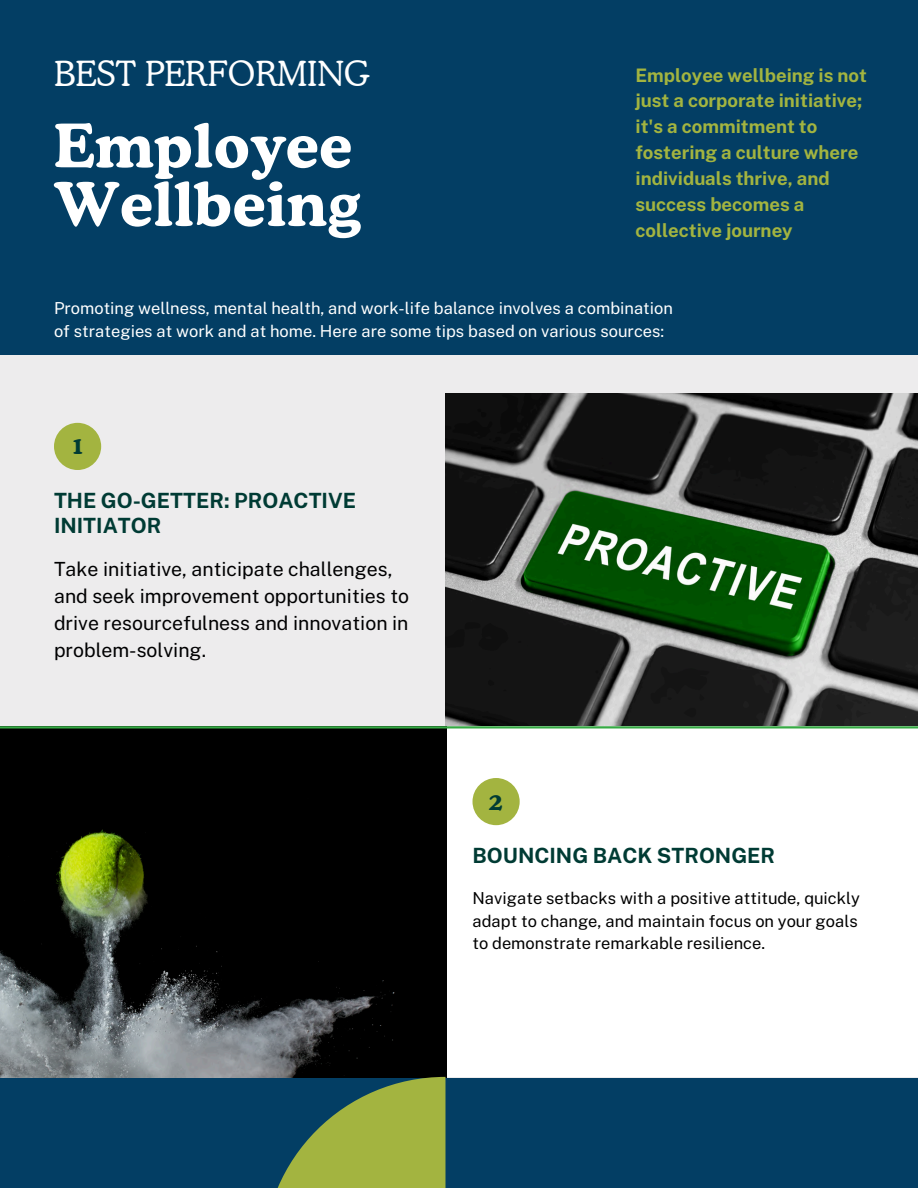
<style>
.page{position:relative;width:918px;height:1188px;background:#edeced}
.page>*{position:absolute;margin:0;border:0;box-sizing:border-box;transform-origin:0 0}
.t1{font:700 60px/58.5px "Cooper BT";letter-spacing:.015em;color:#fff}
.t2{font:300 34.5px "Cooper BT";color:#fff}
.t3{font:700 23.25px "Cooper BT";color:#003b34}
.t4{font:700 21px/24.8px "Public Sans";color:#003b34}
.t5{font:19.5px/27px "Public Sans";color:#000001}
.t6{font:700 18.6px/25.8px "Public Sans";color:#a3b440}
.t7{font:16.5px/22.5px "Public Sans";color:#fff}
.t8{font:16.5px/22.5px "Public Sans";color:#000001}
</style>
<div class="page">
<div style="left:0;top:0;width:918px;height:354px;background:#033e64"></div>
<div style="left:0;top:1078px;width:918px;height:110px;background:#033e64"></div>
<img style="left:446px;top:394px;width:472px;height:332px">
<div style="left:440px;top:726px;width:478px;height:351px;background:#fff"></div>
<img style="left:0;top:729px;width:446px;height:348px">
<div style="left:472px;top:778px;width:48px;height:47px;background:#a3b440;border-radius:50%"></div>
<div style="left:54px;top:423px;width:47px;height:47px;background:#a3b440;border-radius:50%"></div>
<svg style="left:263px;top:1077px;width:182px;height:111px"></svg>
<hr style="left:0;top:726px;width:918px;height:3px;background:#36a944">
<h1 class="t2" style="left:54px;top:52px;width:316px">BEST PERFORMING</h1>
<h2 class="t1" style="left:54px;top:116px;width:307px">Employee<br>Wellbeing</h2>
<p class="t6" style="left:636px;top:62px;width:233px">Employee wellbeing is not just a corporate initiative; it's a commitment to fostering a culture where individuals thrive, and success becomes a collective journey</p>
<h5 class="t7" style="left:54px;top:297px;width:621px">Promoting wellness, mental health, and work-life balance involves a combination of strategies at work and at home. Here are some tips based on various sources:</h5>
<p class="t3" style="left:71px;top:432px;width:15px">1</p>
<h3 class="t4" style="left:54px;top:488px;width:304px">THE GO-GETTER: PROACTIVE<br>INITIATOR</h3>
<p class="t5" style="left:54px;top:555px;width:357px">Take initiative, anticipate challenges, and seek improvement opportunities to drive resourcefulness and innovation in problem-solving.</p>
<h4 class="t3" style="left:489px;top:787px;width:15px">2</h4>
<p class="t4" style="left:472px;top:843px;width:304px">BOUNCING BACK STRONGER</p>
<h3 class="t8" style="left:472px;top:887px;width:389px">Navigate setbacks with a positive attitude, quickly adapt to change, and maintain focus on your goals to demonstrate remarkable resilience.</h3>
</div>
